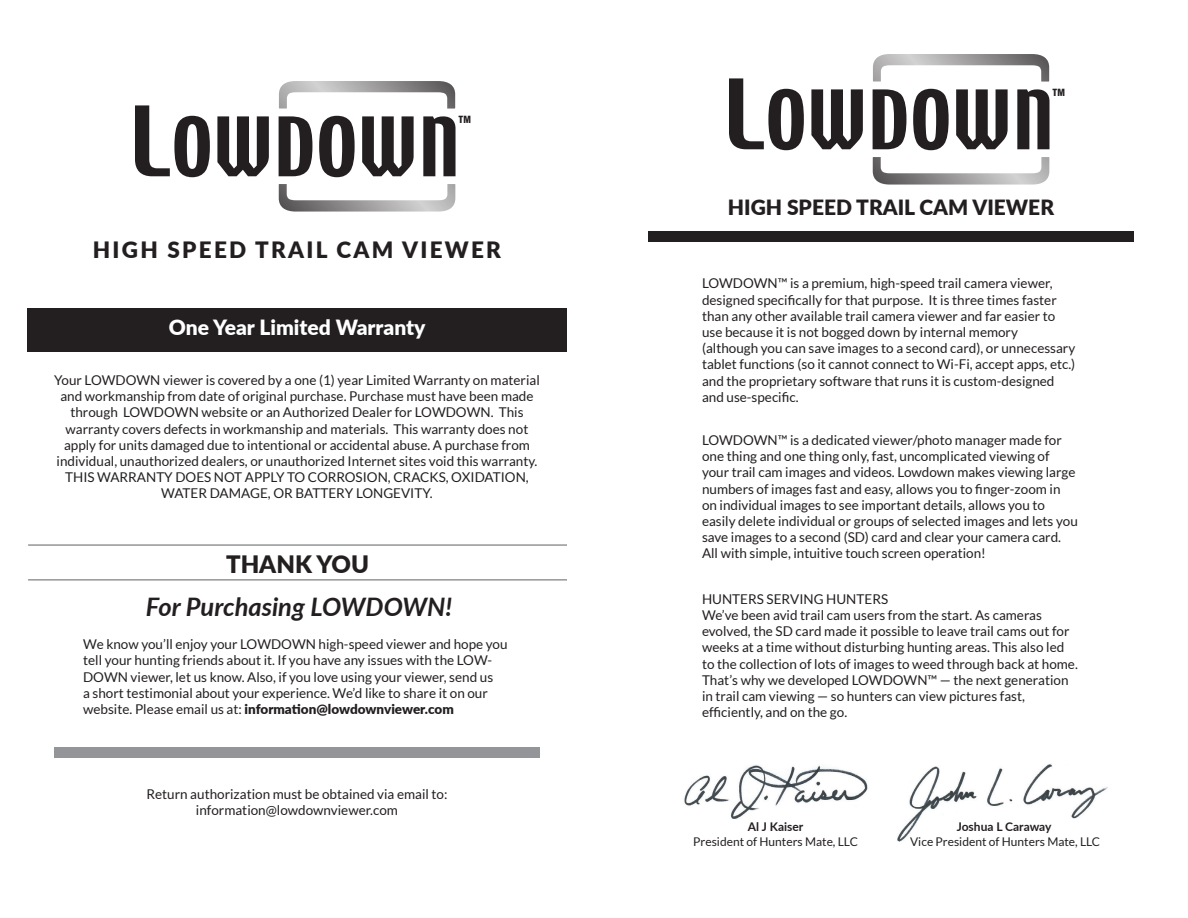
<style>
.page{position:relative;width:1188px;height:918px;background:#fff}
.page>*{position:absolute;margin:0;border:0;box-sizing:border-box;transform-origin:0 0}
.t1{font:italic 700 25.5px "Lato";color:#231f20}
.t2{font:900 24px "Lato";color:#231f20}
.t3{font:900 22.5px "Lato";letter-spacing:.1em;color:#231f20}
.t4{font:900 21px "Lato";color:#231f20}
.t5{font:900 21px "Lato";color:#fff}
.t6{font:13.5px/16.2px "Lato";color:#231f20}
.t7{font:12px "Lato";color:#231f20}
.t8{font:700 12px "Lato";color:#231f20}
.t9{font:900 condensed 9.75px "Helvetica LT Std";color:#231f20}
.s1{font-weight:900}
</style>
<div class="page">
<img style="left:684px;top:765px;width:184px;height:54px">
<img style="left:897px;top:764px;width:211px;height:77px">
<div style="left:648px;top:231px;width:486px;height:11px;background:#231f20"></div>
<svg style="left:873px;top:54px;width:176px;height:28px"></svg>
<svg style="left:729px;top:78px;width:75px;height:72px"></svg>
<svg style="left:811px;top:89px;width:52px;height:60px"></svg>
<svg style="left:873px;top:89px;width:33px;height:60px"></svg>
<svg style="left:913px;top:89px;width:36px;height:61px"></svg>
<svg style="left:956px;top:89px;width:52px;height:60px"></svg>
<svg style="left:1017px;top:89px;width:33px;height:60px"></svg>
<svg style="left:873px;top:157px;width:176px;height:28px"></svg>
<div style="left:27px;top:309px;width:540px;height:43px;background:#231f20"></div>
<svg style="left:279px;top:81px;width:176px;height:28px"></svg>
<svg style="left:135px;top:105px;width:75px;height:72px"></svg>
<svg style="left:217px;top:116px;width:52px;height:60px"></svg>
<svg style="left:279px;top:116px;width:33px;height:60px"></svg>
<svg style="left:319px;top:116px;width:36px;height:61px"></svg>
<svg style="left:362px;top:116px;width:52px;height:60px"></svg>
<svg style="left:423px;top:116px;width:33px;height:60px"></svg>
<svg style="left:279px;top:184px;width:176px;height:28px"></svg>
<div style="left:54px;top:747px;width:486px;height:11px;background:#939598"></div>
<hr style="left:28px;top:544px;width:539px;height:2px;background:#939598">
<hr style="left:28px;top:579px;width:539px;height:2px;background:#939598">
<p class="t9" style="left:459px;top:113px;width:14px">TM</p>
<h3 class="t3" style="left:93px;top:233px;width:410px">HIGH SPEED TRAIL CAM VIEWER</h3>
<h3 class="t5" style="left:169px;top:311px;width:258px">One Year Limited Warranty</h3>
<p class="t6" style="left:54px;top:372px;width:487px;text-align:center">Your LOWDOWN viewer is covered by a one (1) year Limited Warranty on material and workmanship from date of original purchase. Purchase must have been made through LOWDOWN website or an Authorized Dealer for LOWDOWN. This warranty covers defects in workmanship and materials. This warranty does not apply for units damaged due to intentional or accidental abuse. A purchase from individual, unauthorized dealers, or unauthorized Internet sites void this warranty.<br>THIS WARRANTY DOES NOT APPLY TO CORROSION, CRACKS, OXIDATION, WATER DAMAGE, OR BATTERY LONGEVITY.</p>
<h2 class="t2" style="left:226px;top:547px;width:144px">THANK YOU</h2>
<h1 class="t1" style="left:146px;top:588px;width:308px">For Purchasing LOWDOWN!</h1>
<p class="t6" style="left:83px;top:636px;width:426px">We know you’ll enjoy your LOWDOWN high-speed viewer and hope you tell your hunting friends about it. If you have any issues with the LOW-DOWN viewer, let us know. Also, if you love using your viewer, send us<br>a short testimonial about your experience. We’d like to share it on our website. Please email us at: <span class="s1">information@lowdownviewer.com</span></p>
<p class="t6" style="left:146px;top:786px;width:303px;text-align:center">Return authorization must be obtained via email to: information@lowdownviewer.com</p>
<p class="t9" style="left:1053px;top:86px;width:14px">TM</p>
<h3 class="t4" style="left:728px;top:191px;width:328px">HIGH SPEED TRAIL CAM VIEWER</h3>
<p class="t6" style="left:702px;top:275px;width:375px">LOWDOWN™ is a premium, high-speed trail camera viewer, designed specifically for that purpose. It is three times faster than any other available trail camera viewer and far easier to use because it is not bogged down by internal memory (although you can save images to a second card), or unnecessary tablet functions (so it cannot connect to Wi-Fi, accept apps, etc.) and the proprietary software that runs it is custom-designed and use-specific.</p>
<p class="t6" style="left:702px;top:432px;width:377px">LOWDOWN™ is a dedicated viewer/photo manager made for one thing and one thing only, fast, uncomplicated viewing of your trail cam images and videos. Lowdown makes viewing large numbers of images fast and easy, allows you to finger-zoom in on individual images to see important details, allows you to easily delete individual or groups of selected images and lets you save images to a second (SD) card and clear your camera card.<br>All with simple, intuitive touch screen operation!</p>
<p class="t6" style="left:702px;top:591px;width:377px">HUNTERS SERVING HUNTERS<br>We’ve been avid trail cam users from the start. As cameras evolved, the SD card made it possible to leave trail cams out for weeks at a time without disturbing hunting areas. This also led to the collection of lots of images to weed through back at home.<br>That’s why we developed LOWDOWN™ — the next generation in trail cam viewing — so hunters can view pictures fast, efficiently, and on the go.</p>
<p class="t8" style="left:748px;top:818px;width:57px">Al J Kaiser</p>
<p class="t7" style="left:693px;top:835px;width:166px">President of Hunters Mate, LLC</p>
<p class="t8" style="left:957px;top:818px;width:96px">Joshua L Caraway</p>
<p class="t7" style="left:910px;top:835px;width:192px">Vice President of Hunters Mate, LLC</p>
</div>
